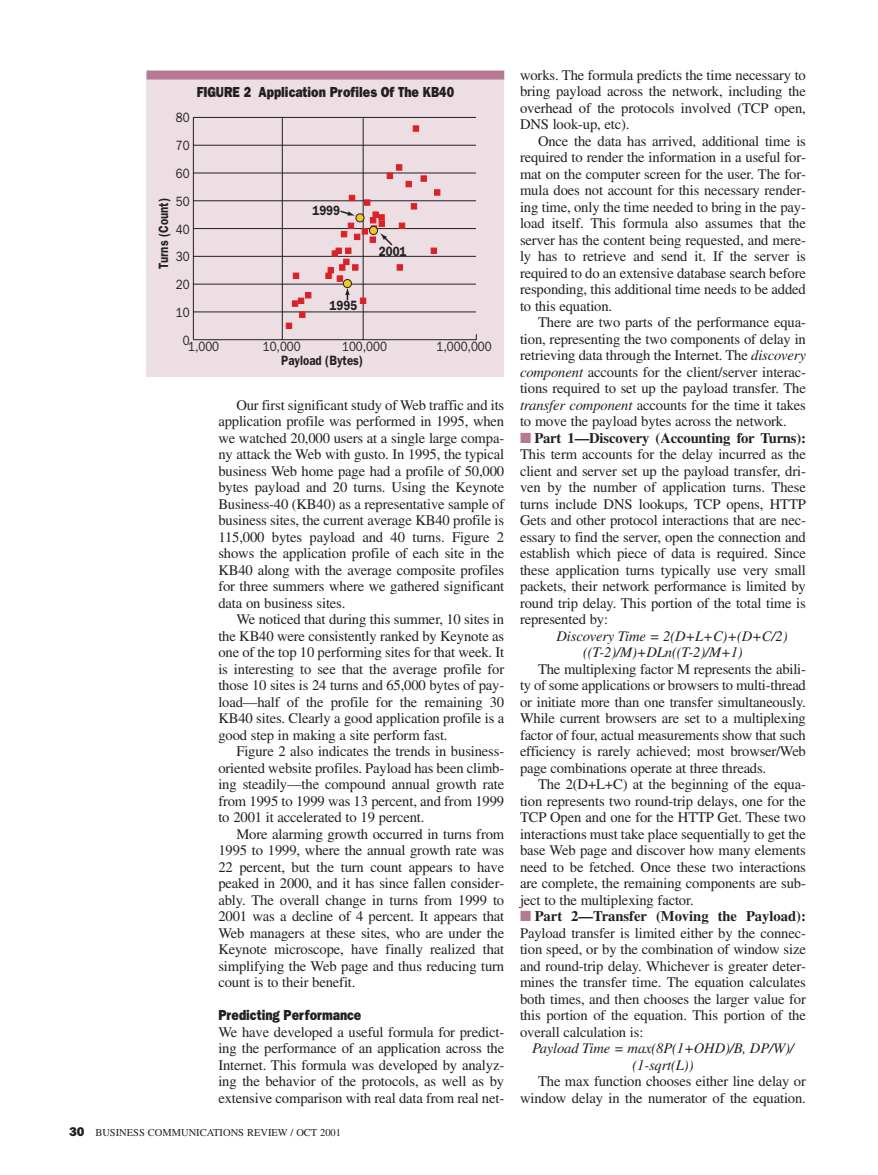
<style>
.page{position:relative;width:878px;height:1175px;background:#fff}
.page>*{position:absolute;margin:0;border:0;box-sizing:border-box;transform-origin:0 0}
.t1{font:14.7px/16.5px "Times";letter-spacing:-.01em;color:#231f20;text-align:justify}
.t2{font:italic 14.7px/16.5px "Times";letter-spacing:-.01em;color:#231f20}
.t3{font:800 14.7px "Franklin Gothic";color:#231f20;scale:.85 1}
.t4{font:13.5px "Franklin Gothic";color:#231f20;scale:.85 1}
.t5{font:600 13.5px "Franklin Gothic";color:#231f20;scale:.85 1}
.t6{font:10.5px "Times";color:#231f20}
.s1{font-family:"Franklin Gothic";font-weight:800;font-size:12.75px}
.s2{font-style:italic}
.s3{color:#b57994}
.s4{font-weight:700}
</style>
<div class="page">
<div style="left:147px;top:72px;width:357px;height:304px;background:#ecdee3"></div>
<hr style="left:193px;top:339px;width:283px;height:1px;background:#231f20">
<hr style="left:282px;top:118px;width:1px;height:222px;background:#231f20">
<hr style="left:363px;top:118px;width:1px;height:222px;background:#231f20">
<hr style="left:193px;top:117px;width:1px;height:223px;background:#231f20">
<hr style="left:193px;top:311px;width:283px;height:1px;background:#231f20">
<hr style="left:193px;top:284px;width:283px;height:1px;background:#231f20">
<hr style="left:193px;top:256px;width:283px;height:1px;background:#231f20">
<hr style="left:193px;top:228px;width:283px;height:1px;background:#231f20">
<hr style="left:193px;top:200px;width:283px;height:1px;background:#231f20">
<hr style="left:193px;top:173px;width:283px;height:1px;background:#231f20">
<hr style="left:193px;top:145px;width:283px;height:1px;background:#231f20">
<hr style="left:193px;top:117px;width:283px;height:1px;background:#231f20">
<svg style="left:292px;top:300px;width:6px;height:7px"></svg>
<svg style="left:434px;top:189px;width:6px;height:6px"></svg>
<svg style="left:413px;top:125px;width:6px;height:7px"></svg>
<svg style="left:337px;top:279px;width:6px;height:3px"></svg>
<svg style="left:293px;top:273px;width:6px;height:6px"></svg>
<svg style="left:286px;top:323px;width:6px;height:6px"></svg>
<svg style="left:411px;top:203px;width:6px;height:6px"></svg>
<svg style="left:349px;top:195px;width:6px;height:6px"></svg>
<svg style="left:298px;top:292px;width:13px;height:12px"></svg>
<div style="left:405px;top:181px;width:7px;height:6px;background:#da2128;border:1px solid #da2128"></div>
<div style="left:420px;top:175px;width:7px;height:7px;background:#da2128;border:1px solid #da2128"></div>
<svg style="left:360px;top:298px;width:6px;height:6px"></svg>
<svg style="left:431px;top:248px;width:6px;height:6px"></svg>
<svg style="left:364px;top:199px;width:6px;height:7px"></svg>
<svg style="left:299px;top:311px;width:6px;height:7px"></svg>
<svg style="left:387px;top:164px;width:15px;height:15px"></svg>
<div style="left:343px;top:279px;width:9px;height:9px;background:#f3c723;border:1px solid #231f20;border-radius:50%"></div>
<svg style="left:325px;top:209px;width:80px;height:70px"></svg>
<svg style="left:345px;top:287px;width:5px;height:13px"></svg>
<div style="left:147px;top:70px;width:357px;height:10px;background:#b57994"></div>
<p class="t4" style="left:176px;top:113px;width:18px">80</p>
<p class="t4" style="left:176px;top:141px;width:18px">70</p>
<p class="t4" style="left:176px;top:169px;width:18px">60</p>
<p class="t4" style="left:176px;top:196px;width:18px">50</p>
<p class="t5" style="left:159px;top:269px;width:85px;rotate:-90deg">Turns (Count)</p>
<p class="t4" style="left:176px;top:224px;width:18px">40</p>
<p class="t4" style="left:176px;top:252px;width:18px">30</p>
<p class="t4" style="left:176px;top:280px;width:18px">20</p>
<p class="t4" style="left:176px;top:307px;width:18px">10</p>
<p class="t3" style="left:197px;top:87px;width:304px">FIGURE 2 Application Profiles Of The KB40</p>
<p class="t5" style="left:312px;top:206px;width:34px">1999</p>
<p class="t5" style="left:329px;top:300px;width:34px">1995</p>
<p class="t5" style="left:379px;top:246px;width:34px">2001</p>
<p class="t4" style="left:183px;top:335px;width:10px">0</p>
<p class="t4" style="left:188px;top:341px;width:38px">1,000</p>
<p class="t4" style="left:263px;top:341px;width:46px">10,000</p>
<p class="t4" style="left:342px;top:341px;width:54px">100,000</p>
<p class="t4" style="left:436px;top:341px;width:66px">1,000,000</p>
<p class="t5" style="left:281px;top:355px;width:98px">Payload (Bytes)</p>
<p class="t1" style="left:218px;top:398px;width:287px;text-indent:18px">Our first significant study of Web traffic and its application profile was performed in 1995, when we watched 20,000 users at a single large compa&shy;ny attack the Web with gusto. In 1995, the typical business Web home page had a profile of 50,000 bytes payload and 20 turns. Using the Keynote Business-40 (KB40) as a representative sample of business sites, the current average KB40 profile is 115,000 bytes payload and 40 turns. Figure 2 shows the application profile of each site in the KB40 along with the average composite profiles for three summers where we gathered significant data on business sites.</p>
<p class="t1" style="left:218px;top:612px;width:287px;text-indent:18px">We noticed that during this summer, 10 sites in the KB40 were consistently ranked by Keynote as one of the top 10 performing sites for that week. It is interesting to see that the average profile for those 10 sites is 24 turns and 65,000 bytes of pay&shy;load—half of the profile for the remaining 30<br>KB40 sites. Clearly a good application profile is a good step in making a site perform fast.</p>
<p class="t1" style="left:218px;top:744px;width:287px;text-indent:18px">Figure 2 also indicates the trends in business&shy;oriented website profiles. Payload has been climb&shy;ing steadily—the compound annual growth rate from 1995 to 1999 was 13 percent, and from 1999 to 2001 it accelerated to 19 percent.</p>
<p class="t1" style="left:218px;top:827px;width:287px;text-indent:18px">More alarming growth occurred in turns from 1995 to 1999, where the annual growth rate was 22 percent, but the turn count appears to have peaked in 2000, and it has since fallen consider&shy;ably. The overall change in turns from 1999 to 2001 was a decline of 4 percent. It appears that Web managers at these sites, who are under the Keynote microscope, have finally realized that simplifying the Web page and thus reducing turn count is to their benefit.</p>
<p class="t3" style="left:218px;top:1010px;width:170px">Predicting Performance</p>
<p class="t1" style="left:218px;top:1025px;width:287px">We have developed a useful formula for predict&shy;ing the performance of an application across the Internet. This formula was developed by analyz&shy;ing the behavior of the protocols, as well as by extensive comparison with real data from real net-</p>
<p class="t6" style="left:69px;top:1128px;width:273px"><span class="s1">30</span> BUSINESS COMMUNICATIONS REVIEW / OCT 2001</p>
<p class="t1" style="left:520px;top:68px;width:287px">works. The formula predicts the time necessary to bring payload across the network, including the overhead of the protocols involved (TCP open, DNS look-up, etc).</p>
<p class="t1" style="left:520px;top:134px;width:287px;text-indent:18px">Once the data has arrived, additional time is required to render the information in a useful for&shy;mat on the computer screen for the user. The for&shy;mula does not account for this necessary render&shy;ing time, only the time needed to bring in the pay&shy;load itself. This formula also assumes that the server has the content being requested, and mere&shy;ly has to retrieve and send it. If the server is required to do an extensive database search before responding, this additional time needs to be added to this equation.</p>
<p class="t1" style="left:520px;top:315px;width:287px;text-indent:18px">There are two parts of the performance equa&shy;tion, representing the two components of delay in retrieving data through the Internet. The <span class="s2">discovery component</span> accounts for the client/server interac&shy;tions required to set up the payload transfer. The <span class="s2">transfer component</span> accounts for the time it takes to move the payload bytes across the network.</p>
<p class="t1" style="left:520px;top:431px;width:287px"><span class="s3">■</span> <span class="s4">Part 1—Discovery (Accounting for Turns):<br></span>This term accounts for the delay incurred as the client and server set up the payload transfer, dri&shy;ven by the number of application turns. These turns include DNS lookups, TCP opens, HTTP Gets and other protocol interactions that are nec&shy;essary to find the server, open the connection and establish which piece of data is required. Since these application turns typically use very small packets, their network performance is limited by round trip delay. This portion of the total time is represented by:</p>
<p class="t2" style="left:583px;top:629px;width:206px;text-indent:-27px">Discovery Time = 2(D+L+C)+(D+C/2) ((T-2)/M)+DLn((T-2)/M+1)</p>
<p class="t1" style="left:520px;top:662px;width:287px;text-indent:18px">The multiplexing factor M represents the abili&shy;ty of some applications or browsers to multi-thread or initiate more than one transfer simultaneously.<br>While current browsers are set to a multiplexing factor of four, actual measurements show that such efficiency is rarely achieved; most browser/Web page combinations operate at three threads.</p>
<p class="t1" style="left:520px;top:777px;width:287px;text-indent:18px">The 2(D+L+C) at the beginning of the equa&shy;tion represents two round-trip delays, one for the TCP Open and one for the HTTP Get. These two interactions must take place sequentially to get the base Web page and discover how many elements need to be fetched. Once these two interactions are complete, the remaining components are sub&shy;ject to the multiplexing factor.</p>
<p class="t1" style="left:520px;top:909px;width:287px"><span class="s3">■</span> <span class="s4">Part 2—Transfer (Moving the Payload):<br></span>Payload transfer is limited either by the connec&shy;tion speed, or by the combination of window size and round-trip delay. Whichever is greater deter&shy;mines the transfer time. The equation calculates both times, and then chooses the larger value for this portion of the equation. This portion of the overall calculation is:</p>
<p class="t2" style="left:532px;top:1041px;width:263px;text-align:center">Payload Time = max(8P(1+OHD)/B, DP/W)/ (1-sqrt(L))</p>
<p class="t1" style="left:520px;top:1074px;width:287px;text-align:right">The max function chooses either line delay or window delay in the numerator of the equation.</p>
</div>
